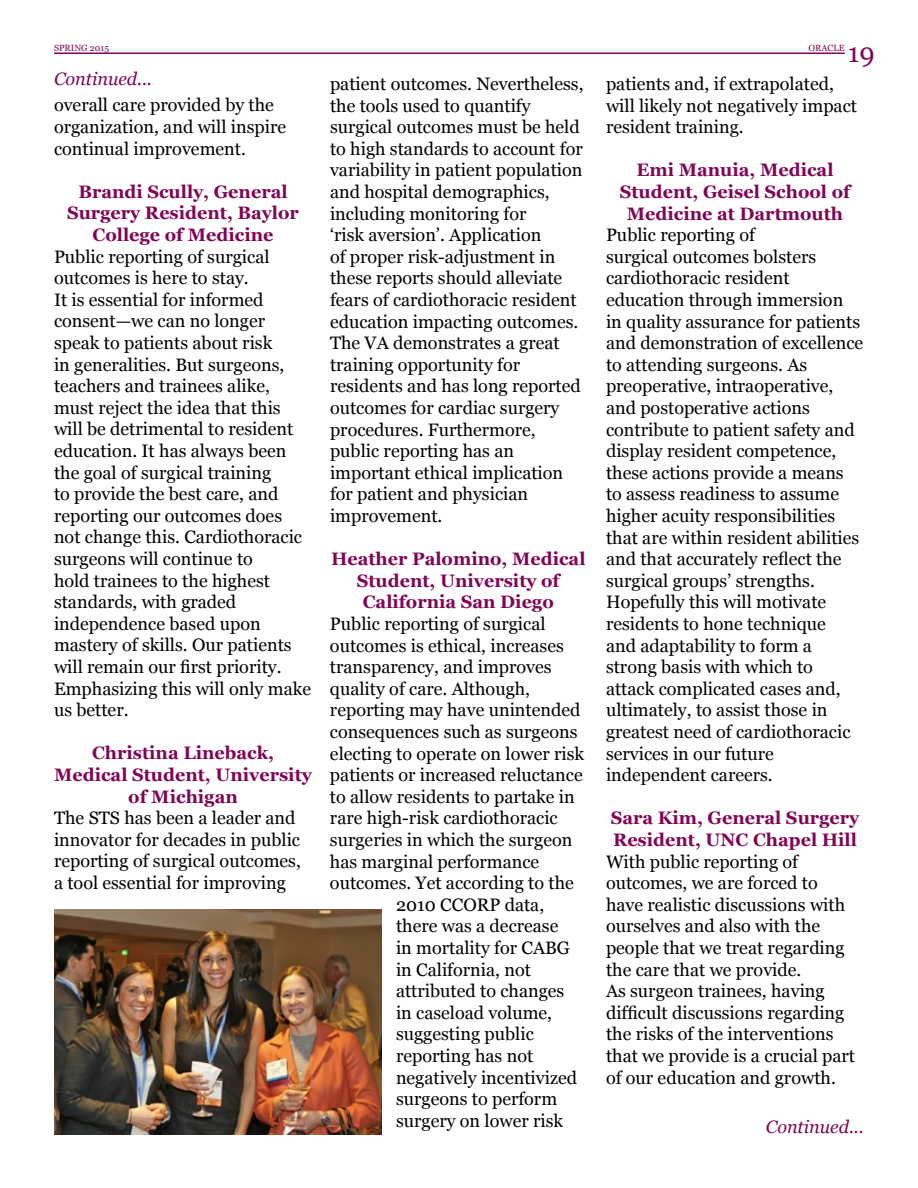
<style>
.page{position:relative;width:918px;height:1188px;background:#fff}
.page>*{position:absolute;margin:0;border:0;box-sizing:border-box;transform-origin:0 0}
.t1{font:27px "Georgia";color:#800654}
.t2{font:18px/21.6px "Georgia";color:#000}
.t3{font:700 18px/21.6px "Georgia";color:#800654;text-align:center}
.t4{font:italic 18px "Georgia";color:#800654}
.t5{font:9px "Georgia";color:#800654}
</style>
<div class="page">
<img style="left:54px;top:909px;width:328px;height:225px">
<hr style="left:54px;top:52px;width:791px;height:2px;background:#800654">
<p class="t5" style="left:54px;top:43px;width:57px">SPRING 2015</p>
<p class="t4" style="left:54px;top:69px;width:99px">Continued...</p>
<p class="t2" style="left:54px;top:94px;width:234px">overall care provided by the organization, and will inspire continual improvement.</p>
<p class="t3" style="left:67px;top:181px;width:233px">Brandi Scully, General<br>Surgery Resident, Baylor<br>College of Medicine</p>
<p class="t2" style="left:54px;top:246px;width:259px">Public reporting of surgical outcomes is here to stay.<br>It is essential for informed consent—we can no longer speak to patients about risk<br>in generalities. But surgeons, teachers and trainees alike, must reject the idea that this will be detrimental to resident education. It has always been the goal of surgical training<br>to provide the best care, and reporting our outcomes does not change this. Cardiothoracic surgeons will continue to<br>hold trainees to the highest standards, with graded independence based upon mastery of skills. Our patients will remain our first priority.<br>Emphasizing this will only make us better.</p>
<p class="t3" style="left:54px;top:742px;width:259px">Christina Lineback,<br>Medical Student, University of Michigan</p>
<p class="t2" style="left:54px;top:807px;width:248px">The STS has been a leader and innovator for decades in public reporting of surgical outcomes, a tool essential for improving</p>
<p class="t2" style="left:330px;top:73px;width:255px">patient outcomes. Nevertheless, the tools used to quantify surgical outcomes must be held to high standards to account for variability in patient population and hospital demographics, including monitoring for<br>‘risk aversion’. Application<br>of proper risk-adjustment in these reports should alleviate fears of cardiothoracic resident education impacting outcomes.<br>The VA demonstrates a great training opportunity for residents and has long reported outcomes for cardiac surgery procedures. Furthermore, public reporting has an important ethical implication for patient and physician improvement.</p>
<p class="t3" style="left:331px;top:548px;width:256px">Heather Palomino, Medical<br>Student, University of<br>California San Diego</p>
<p class="t2" style="left:330px;top:613px;width:217px">Public reporting of surgical</p>
<p class="t2" style="left:330px;top:634px;width:235px">outcomes is ethical, increases</p>
<p class="t2" style="left:330px;top:656px;width:223px">transparency, and improves</p>
<p class="t2" style="left:330px;top:678px;width:202px">quality of care. Although,</p>
<p class="t2" style="left:330px;top:699px;width:252px">reporting may have unintended</p>
<p class="t2" style="left:330px;top:721px;width:249px">consequences such as surgeons</p>
<p class="t2" style="left:330px;top:742px;width:256px">electing to operate on lower risk</p>
<p class="t2" style="left:330px;top:764px;width:254px">patients or increased reluctance</p>
<p class="t2" style="left:330px;top:786px;width:246px">to allow residents to partake in</p>
<p class="t2" style="left:330px;top:807px;width:229px">rare high-risk cardiothoracic</p>
<p class="t2" style="left:330px;top:829px;width:244px">surgeries in which the surgeon</p>
<p class="t2" style="left:330px;top:850px;width:211px">has marginal performance</p>
<p class="t2" style="left:330px;top:872px;width:245px">outcomes. Yet according to the</p>
<p class="t2" style="left:396px;top:894px;width:150px">2010 CCORP data,</p>
<p class="t2" style="left:396px;top:915px;width:164px">there was a decrease</p>
<p class="t2" style="left:396px;top:937px;width:176px">in mortality for CABG</p>
<p class="t2" style="left:396px;top:958px;width:136px">in California, not</p>
<p class="t2" style="left:396px;top:980px;width:170px">attributed to changes</p>
<p class="t2" style="left:396px;top:1002px;width:158px">in caseload volume,</p>
<p class="t2" style="left:396px;top:1023px;width:139px">suggesting public</p>
<p class="t2" style="left:396px;top:1045px;width:139px">reporting has not</p>
<p class="t2" style="left:396px;top:1066px;width:183px">negatively incentivized</p>
<p class="t2" style="left:396px;top:1088px;width:163px">surgeons to perform</p>
<p class="t2" style="left:396px;top:1110px;width:169px">surgery on lower risk</p>
<p class="t5" style="left:809px;top:43px;width:38px">ORACLE</p>
<h1 class="t1" style="left:848px;top:38px;width:28px">19</h1>
<p class="t2" style="left:606px;top:73px;width:253px">patients and, if extrapolated, will likely not negatively impact resident training.</p>
<p class="t3" style="left:620px;top:159px;width:232px">Emi Manuia, Medical<br>Student, Geisel School of<br>Medicine at Dartmouth</p>
<p class="t2" style="left:606px;top:224px;width:259px">Public reporting of<br>surgical outcomes bolsters cardiothoracic resident education through immersion in quality assurance for patients and demonstration of excellence to attending surgeons. As preoperative, intraoperative, and postoperative actions contribute to patient safety and display resident competence, these actions provide a means to assess readiness to assume higher acuity responsibilities that are within resident abilities and that accurately reflect the surgical groups’ strengths.<br>Hopefully this will motivate residents to hone technique<br>and adaptability to form a strong basis with which to attack complicated cases and, ultimately, to assist those in greatest need of cardiothoracic services in our future independent careers.</p>
<p class="t3" style="left:611px;top:807px;width:250px;text-align:left">Sara Kim, General Surgery<br>Resident, UNC Chapel Hill</p>
<p class="t2" style="left:606px;top:850px;width:251px">With public reporting of outcomes, we are forced to have realistic discussions with ourselves and also with the people that we treat regarding the care that we provide.<br>As surgeon trainees, having difficult discussions regarding the risks of the interventions that we provide is a crucial part of our education and growth.</p>
<p class="t4" style="left:766px;top:1117px;width:99px">Continued...</p>
</div>
